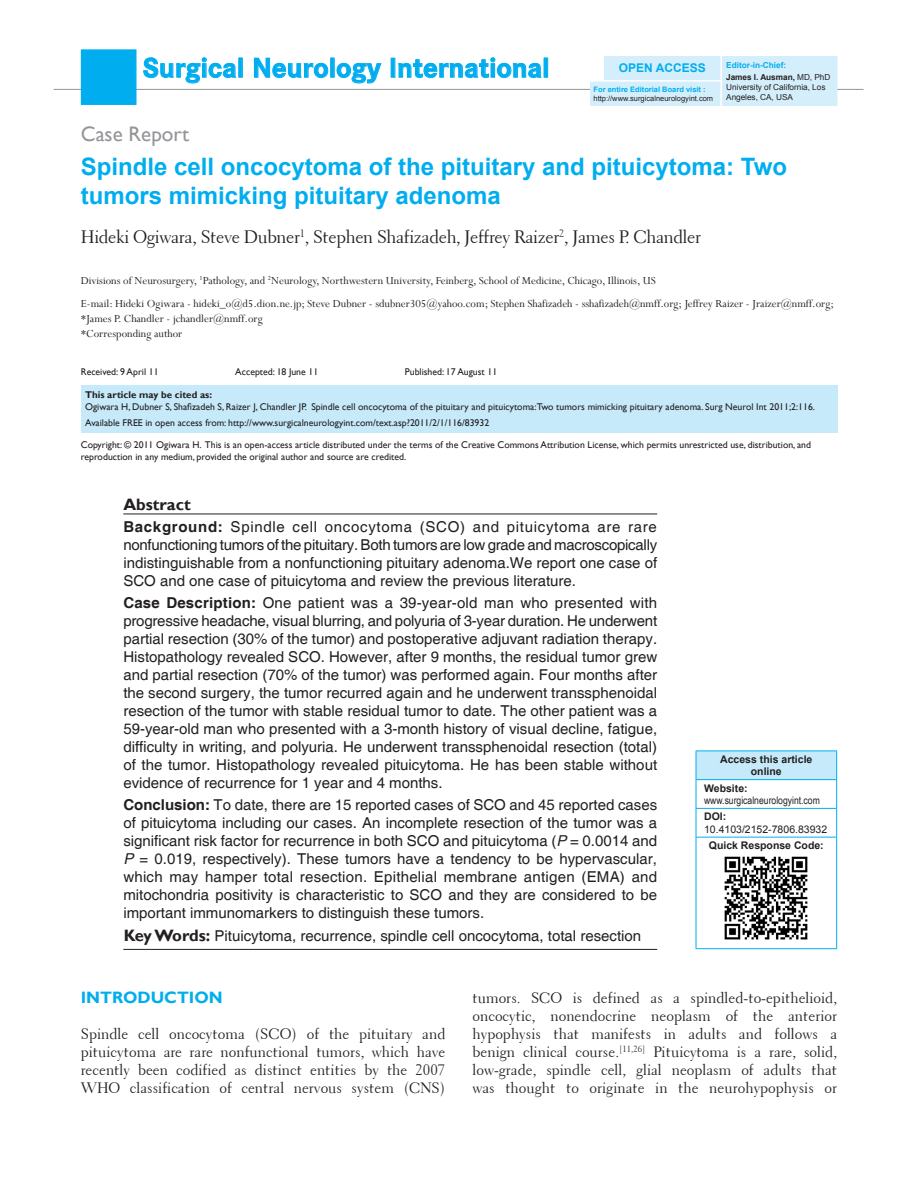
<style>
.page{position:relative;width:918px;height:1188px;background:#fff}
.page>*{position:absolute;margin:0;border:0;box-sizing:border-box;transform-origin:0 0}
.t1{font:700 27px "Corporate SBQ";color:#00aeef}
.Article_title{font:700 24px/28.8px "Arial";color:#00aeef}
.Article_Type{font:21px "Gill Sans";color:#939598}
.Author_name{font:18px "Transitional 521 BT Roman A";letter-spacing:-.02em;color:#231f20}
.t2{font:700 16.5px "Gill Sans";color:#00aeef}
.Abstract_Heading{font:700 16.5px "Gill Sans";color:#231f20}
.Abstract_text{font:15px/18px "Helvetica";color:#231f20;text-align:justify}
.TX{font:15px/18px "Transitional 521 BT Roman A";color:#231f20;text-align:justify}
.Keywords{font:15px "Helvetica";color:#231f20}
.E-mails{font:12px/15px "Perpetua";color:#231f20}
.Author_dept{font:12px "Perpetua";color:#231f20}
.t3{font:700 12px "Arial";color:#00aeef}
.t4{font:700 10.5px/12.6px "Arial";color:#231f20;text-align:center}
.t5{font:10.5px/12.6px "Arial Narrow";color:#231f20}
.t6{font:10.5px/12.6px "Arial";color:#231f20}
.Published{font:9.75px/11.7px "Gill Sans";color:#231f20}
.t7{font:8.25px/9.9px "Arial";letter-spacing:-.005em;color:#231f20}
.t8{font:700 8.25px/12px "Arial";color:#00aeef}
.t9{font:7.5px "Arial";color:#231f20}
.t10{font:700 7.5px "Arial";color:#00aeef}
.s1{color:#231f20}
.s2{font-weight:400;color:#231f20}
.s3{font-weight:700}
.s4{font-style:italic}
.s5{font-family:"Gill Sans";font-weight:700;font-size:16.5px}
.s6{font-family:"Arial";font-weight:700}
</style>
<div class="page">
<hr style="left:54px;top:89px;width:810px;height:1px;background:#939598">
<svg style="left:143px;top:57px;width:93px;height:27px"></svg>
<div style="left:239px;top:58px;width:4px;height:20px;border:1px solid #00aeef"></div>
<svg style="left:254px;top:58px;width:74px;height:20px"></svg>
<div style="left:330px;top:58px;width:5px;height:20px;border:1px solid #00aeef"></div>
<svg style="left:337px;top:63px;width:45px;height:21px"></svg>
<svg style="left:398px;top:57px;width:144px;height:33px"></svg>
<div style="left:544px;top:58px;width:4px;height:20px;border:1px solid #00aeef"></div>
<div style="left:81px;top:49px;width:56px;height:56px;background:#00aeef;border:1px solid #00aeef"></div>
<div style="left:723px;top:56px;width:114px;height:50px;background:#d4effb"></div>
<div style="left:605px;top:56px;width:115px;height:24px;background:#d4effb"></div>
<div style="left:591px;top:82px;width:129px;height:24px;background:#d4effb"></div>
<div style="left:81px;top:385px;width:757px;height:47px;background:#c6eafa"></div>
<div style="left:696px;top:751px;width:141px;height:29px;background:#c6eafa"></div>
<hr style="left:696px;top:751px;width:141px;height:1px;background:#00aeef">
<hr style="left:696px;top:779px;width:141px;height:1px;background:#00aeef">
<hr style="left:696px;top:808px;width:141px;height:1px;background:#00aeef">
<svg style="left:696px;top:751px;width:1px;height:86px"></svg>
<svg style="left:836px;top:751px;width:1px;height:86px"></svg>
<hr style="left:696px;top:837px;width:141px;height:1px;background:#00aeef">
<hr style="left:696px;top:838px;width:1px;height:110px;background:#00aeef">
<hr style="left:836px;top:838px;width:1px;height:110px;background:#00aeef">
<hr style="left:696px;top:948px;width:141px;height:1px;background:#00aeef">
<img style="left:724px;top:856px;width:84px;height:84px">
<hr style="left:123px;top:514px;width:534px;height:1px;background:#231f20">
<hr style="left:123px;top:949px;width:534px;height:1px;background:#231f20">
<h1 class="t1" style="left:143px;top:51px;width:408px">Surgical Neurology International</h1>
<p class="t8" style="left:726px;top:60px;width:106px">Editor-in-Chief:<br><span class="s1">James I. Ausman,</span> <span class="s2">MD, PhD</span></p>
<p class="t7" style="left:726px;top:82px;width:101px">University of California, Los<br>Angeles, CA, USA</p>
<p class="t3" style="left:619px;top:60px;width:88px">OPEN ACCESS</p>
<p class="t10" style="left:594px;top:84px;width:114px">For entire Editorial Board visit :</p>
<p class="t9" style="left:594px;top:93px;width:121px">http://www.surgicalneurologyint.com</p>
<p class="Article_Type" style="left:81px;top:122px;width:110px">Case Report</p>
<p class="Article_title" style="left:81px;top:153px;width:708px">Spindle cell oncocytoma of the pituitary and pituicytoma: Two tumors mimicking pituitary adenoma</p>
<p class="Author_name" style="left:81px;top:226px;width:622px">Hideki Ogiwara, Steve Dubner<sup>1</sup>, Stephen Shafizadeh, Jeffrey Raizer<sup>2</sup>, James P. Chandler</p>
<p class="Author_dept" style="left:81px;top:273px;width:576px">Divisions of Neurosurgery, <sup>1</sup>Pathology, and <sup>2</sup>Neurology, Northwestern University, Feinberg, School of Medicine, Chicago, Illinois, US</p>
<p class="E-mails" style="left:81px;top:296px;width:755px">E-mail: Hideki Ogiwara - hideki_o@d5.dion.ne.jp; Steve Dubner - sdubner305@yahoo.com; Stephen Shafizadeh - sshafizadeh@nmff.org; Jeffrey Raizer - Jraizer@nmff.org; *James P. Chandler - jchandler@nmff.org<br>*Corresponding author</p>
<p class="Published" style="left:81px;top:366px;width:79px">Received: 9 April 11</p>
<p class="Published" style="left:235px;top:366px;width:84px">Accepted: 18 June 11</p>
<p class="Published" style="left:405px;top:366px;width:94px">Published: 17 August 11</p>
<p class="Published" style="left:85px;top:389px;width:731px"><span class="s3">This article may be cited as:<br></span>Ogiwara H, Dubner S, Shafizadeh S, Raizer J, Chandler JP. Spindle cell oncocytoma of the pituitary and pituicytoma:Two tumors mimicking pituitary adenoma. Surg Neurol Int 2011;2:116.</p>
<p class="Published" style="left:85px;top:417px;width:406px">Available FREE in open access from: http://www.surgicalneurologyint.com/text.asp?2011/2/1/116/83932</p>
<p class="Published" style="left:81px;top:439px;width:732px">Copyright: © 2011 Ogiwara H. This is an open-access article distributed under the terms of the Creative Commons Attribution License, which permits unrestricted use, distribution, and reproduction in any medium, provided the original author and source are credited.</p>
<p class="Abstract_Heading" style="left:123px;top:494px;width:69px">Abstract</p>
<p class="Abstract_text" style="left:123px;top:518px;width:535px"><span class="s3">Background:</span> Spindle cell oncocytoma (SCO) and pituicytoma are rare nonfunctioning tumors of the pituitary. Both tumors are low grade and macroscopically indistinguishable from a nonfunctioning pituitary adenoma.We report one case of SCO and one case of pituicytoma and review the previous literature.</p>
<p class="Abstract_text" style="left:123px;top:594px;width:535px"><span class="s3">Case Description:</span> One patient was a 39-year-old man who presented with progressive headache, visual blurring, and polyuria of 3-year duration. He underwent partial resection (30% of the tumor) and postoperative adjuvant radiation therapy.<br>Histopathology revealed SCO. However, after 9 months, the residual tumor grew and partial resection (70% of the tumor) was performed again. Four months after the second surgery, the tumor recurred again and he underwent transsphenoidal resection of the tumor with stable residual tumor to date. The other patient was a 59-year-old man who presented with a 3-month history of visual decline, fatigue, difficulty in writing, and polyuria. He underwent transsphenoidal resection (total) of the tumor. Histopathology revealed pituicytoma. He has been stable without evidence of recurrence for 1 year and 4 months.</p>
<p class="Abstract_text" style="left:123px;top:797px;width:535px"><span class="s3">Conclusion:</span> To date, there are 15 reported cases of SCO and 45 reported cases of pituicytoma including our cases. An incomplete resection of the tumor was a significant risk factor for recurrence in both SCO and pituicytoma (<span class="s4">P</span> = 0.0014 and <span class="s4">P</span> = 0.019, respectively). These tumors have a tendency to be hypervascular, which may hamper total resection. Epithelial membrane antigen (EMA) and mitochondria positivity is characteristic to SCO and they are considered to be important immunomarkers to distinguish these tumors.</p>
<p class="Keywords" style="left:124px;top:927px;width:519px"><span class="s5">Key Words:</span> Pituicytoma, recurrence, spindle cell oncocytoma, total resection</p>
<p class="t4" style="left:720px;top:753px;width:94px">Access this article online</p>
<p class="t5" style="left:704px;top:781px;width:117px"><span class="s6">Website: </span>www.surgicalneurologyint.com</p>
<p class="t6" style="left:704px;top:810px;width:125px"><span class="s3">DOI:<br></span>10.4103/2152-7806.83932</p>
<p class="t4" style="left:709px;top:839px;width:116px">Quick Response Code:</p>
<h1 class="t2" style="left:81px;top:988px;width:143px">INTRODUCTION</h1>
<p class="TX" style="left:81px;top:1025px;width:366px">Spindle cell oncocytoma (SCO) of the pituitary and pituicytoma are rare nonfunctional tumors, which have recently been codified as distinct entities by the 2007<br>WHO classification of central nervous system (CNS)</p>
<p class="TX" style="left:472px;top:989px;width:366px">tumors. SCO is defined as a spindled-to-epithelioid, oncocytic, nonendocrine neoplasm of the anterior hypophysis that manifests in adults and follows a benign clinical course.<sup>[11,26]</sup> Pituicytoma is a rare, solid, low-grade, spindle cell, glial neoplasm of adults that was thought to originate in the neurohypophysis or</p>
</div>
